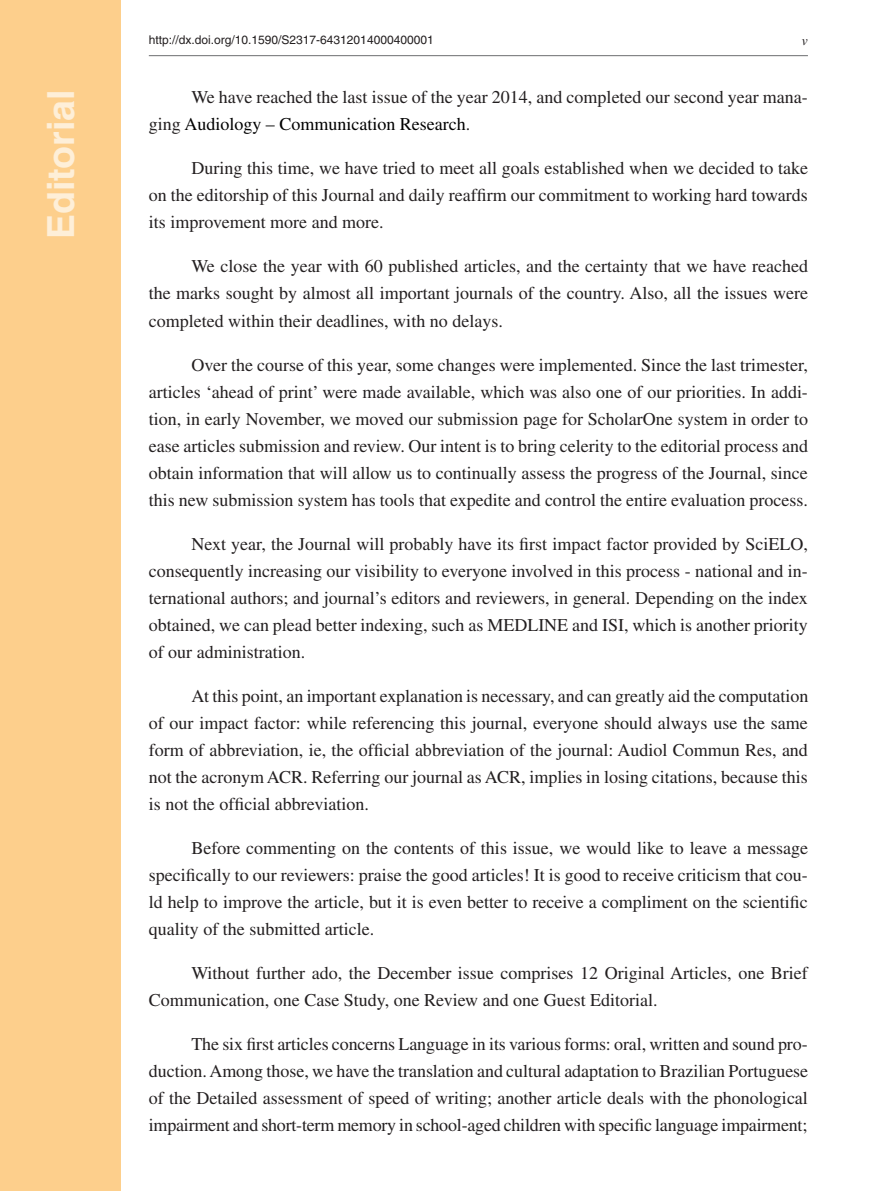
<style>
.page{position:relative;width:893px;height:1191px;background:#fff}
.page>*{position:absolute;margin:0;border:0;box-sizing:border-box;transform-origin:0 0}
.t1{font:700 37.5px "Helvetica";color:#feefd8}
.Editorial{font:18px/27px "Times";color:#231f20;text-align:justify}
.t2{font:italic 13.5px "Times";color:#231f20}
.Autores{font:12px "Helvetica";color:#231f20}
.s1{color:#000}
</style>
<div class="page">
<hr style="left:149px;top:55px;width:659px;height:1px;background:#6c6d70">
<div style="left:0;top:0;width:120px;height:1191px;background:#fdcf8c"></div>
<p class="t1" style="left:38px;top:239px;width:152px;rotate:-90deg">Editorial</p>
<p class="Autores" style="left:149px;top:33px;width:286px">http://dx.doi.org/10.1590/S2317-64312014000400001</p>
<p class="t2" style="left:802px;top:33px;width:7px">v</p>
<p class="Editorial" style="left:149px;top:84px;width:661px;text-indent:43px">We have reached the last issue of the year 2014, and completed our second year mana&shy;ging <span class="s1">Audiology – Communication Research</span>.</p>
<p class="Editorial" style="left:149px;top:155px;width:661px;text-indent:43px">During this time, we have tried to meet all goals established when we decided to take on the editorship of this Journal and daily reaffirm our commitment to working hard towards its improvement more and more.</p>
<p class="Editorial" style="left:149px;top:253px;width:661px;text-indent:43px">We close the year with 60 published articles, and the certainty that we have reached the marks sought by almost all important journals of the country. Also, all the issues were completed within their deadlines, with no delays.</p>
<p class="Editorial" style="left:149px;top:351px;width:661px;text-indent:43px">Over the course of this year, some changes were implemented. Since the last trimester, articles ‘ahead of print’ were made available, which was also one of our priorities. In addi&shy;tion, in early November, we moved our submission page for ScholarOne system in order to ease articles submission and review. Our intent is to bring celerity to the editorial process and obtain information that will allow us to continually assess the progress of the Journal, since this new submission system has tools that expedite and control the entire evaluation process.</p>
<p class="Editorial" style="left:149px;top:530px;width:661px;text-indent:43px">Next year, the Journal will probably have its first impact factor provided by SciELO, consequently increasing our visibility to everyone involved in this process - national and in&shy;ternational authors; and journal’s editors and reviewers, in general. Depending on the index obtained, we can plead better indexing, such as MEDLINE and ISI, which is another priority of our administration.</p>
<p class="Editorial" style="left:149px;top:682px;width:661px;text-indent:43px">At this point, an important explanation is necessary, and can greatly aid the computation of our impact factor: while referencing this journal, everyone should always use the same form of abbreviation, ie, the official abbreviation of the journal: Audiol Commun Res, and not the acronym ACR. Referring our journal as ACR, implies in losing citations, because this is not the official abbreviation.</p>
<p class="Editorial" style="left:149px;top:834px;width:661px;text-indent:43px">Before commenting on the contents of this issue, we would like to leave a message specifically to our reviewers: praise the good articles! It is good to receive criticism that cou&shy;ld help to improve the article, but it is even better to receive a compliment on the scientific quality of the submitted article.</p>
<p class="Editorial" style="left:149px;top:959px;width:661px;text-indent:43px">Without further ado, the December issue comprises 12 Original Articles, one Brief<br>Communication, one Case Study, one Review and one Guest Editorial.</p>
<p class="Editorial" style="left:149px;top:1030px;width:661px;text-indent:43px">The six first articles concerns Language in its various forms: oral, written and sound pro&shy;duction. Among those, we have the translation and cultural adaptation to Brazilian Portuguese of the Detailed assessment of speed of writing; another article deals with the phonological impairment and short-term memory in school-aged children with specific language impairment;</p>
</div>
